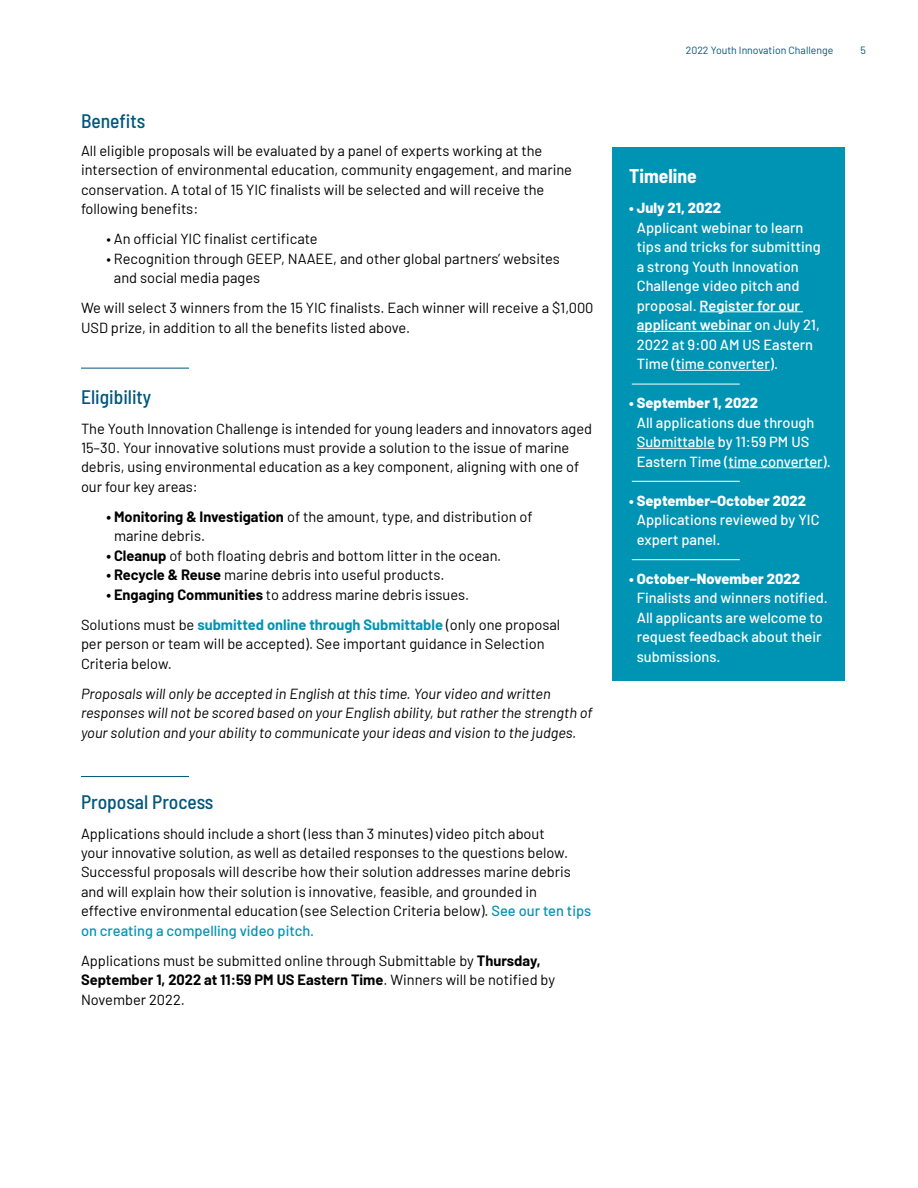
<style>
.page{position:relative;width:918px;height:1188px;background:#fff}
.page>*{position:absolute;margin:0;border:0;box-sizing:border-box;transform-origin:0 0}
.t1{font:500 semi-condensed 19.5px "Barlow";color:#00567c}
.t2{font:700 semi-condensed 19.5px "Barlow";color:#fff}
.t3{font:14.7px/19.5px "Barlow";color:#000}
.t4{font:500 14.7px/19.5px "Barlow";color:#fff}
.t5{font:italic 14.7px/19.5px "Barlow";color:#000}
.t6{font:800 14.7px "Barlow";color:#fff}
.t7{font:10.5px "Barlow";color:#00567c}
.s1{font-weight:700}
.s2{font-weight:700;color:#0094b4}
.s3{font-weight:500;color:#0094b4}
.s4{font-weight:600}
</style>
<div class="page">
<div style="left:612px;top:147px;width:233px;height:533px;background:#0094b4"></div>
<hr style="left:632px;top:559px;width:108px;height:1px;background:#fff">
<hr style="left:632px;top:481px;width:108px;height:1px;background:#fff">
<hr style="left:632px;top:384px;width:108px;height:1px;background:#fff">
<hr style="left:729px;top:467px;width:94px;height:1px;background:#fff">
<hr style="left:637px;top:448px;width:78px;height:1px;background:#fff">
<hr style="left:676px;top:370px;width:94px;height:1px;background:#fff">
<hr style="left:637px;top:331px;width:115px;height:1px;background:#fff">
<hr style="left:700px;top:311px;width:103px;height:1px;background:#fff">
<hr style="left:81px;top:776px;width:108px;height:1px;background:#00567c">
<hr style="left:81px;top:368px;width:108px;height:1px;background:#00567c">
<p class="t1" style="left:81px;top:106px;width:66px">Benefits</p>
<p class="t3" style="left:81px;top:140px;width:493px">All eligible proposals will be evaluated by a panel of experts working at the intersection of environmental education, community engagement, and marine</p>
<p class="t3" style="left:81px;top:179px;width:465px">conservation. A total of 15 YIC finalists will be selected and will receive the following benefits:</p>
<p class="t3" style="left:107px;top:228px;width:213px">• An official YIC finalist certificate</p>
<p class="t3" style="left:114px;top:248px;width:447px;text-indent:-7px">• Recognition through GEEP, NAAEE, and other global partners’ websites and social media pages</p>
<p class="t3" style="left:81px;top:297px;width:514px">We will select 3 winners from the 15 YIC finalists. Each winner will receive a $1,000<br>USD prize, in addition to all the benefits listed above.</p>
<p class="t1" style="left:81px;top:382px;width:72px">Eligibility</p>
<p class="t3" style="left:81px;top:417px;width:513px">The Youth Innovation Challenge is intended for young leaders and innovators aged 15–30. Your innovative solutions must provide a solution to the issue of marine debris, using environmental education as a key component, aligning with one of our four key areas:</p>
<p class="t3" style="left:114px;top:506px;width:420px;text-indent:-8px"><span class="s1">• Monitoring &amp; Investigation</span> of the amount, type, and distribution of marine debris.</p>
<p class="t3" style="left:107px;top:545px;width:396px"><span class="s1">• Cleanup</span> of both floating debris and bottom litter in the ocean.</p>
<p class="t3" style="left:107px;top:564px;width:340px"><span class="s1">• Recycle &amp; Reuse</span> marine debris into useful products.</p>
<p class="t3" style="left:107px;top:584px;width:364px"><span class="s1">• Engaging Communities</span> to address marine debris issues.</p>
<p class="t3" style="left:81px;top:614px;width:481px">Solutions must be <span class="s2">submitted online through Submittable</span> (only one proposal per person or team will be accepted). See important guidance in Selection<br>Criteria below.</p>
<p class="t5" style="left:81px;top:683px;width:513px">Proposals will only be accepted in English at this time. Your video and written responses will not be scored based on your English ability, but rather the strength of your solution and your ability to communicate your ideas and vision to the judges.</p>
<p class="t1" style="left:81px;top:787px;width:134px">Proposal Process</p>
<p class="t3" style="left:81px;top:822px;width:512px">Applications should include a short (less than 3 minutes) video pitch about<br>your innovative solution, as well as detailed responses to the questions below.<br>Successful proposals will describe how their solution addresses marine debris and will explain how their solution is innovative, feasible, and grounded in effective environmental education (see Selection Criteria below). <span class="s3">See our ten tips on creating a compelling video pitch.</span></p>
<p class="t3" style="left:81px;top:950px;width:476px">Applications must be submitted online through Submittable by <span class="s1">Thursday,<br>September 1, 2022 at 11:59 PM US Eastern Time</span>. Winners will be notified by</p>
<p class="t3" style="left:81px;top:989px;width:105px">November 2022.</p>
<p class="t7" style="left:686px;top:42px;width:149px">2022 Youth Innovation Challenge</p>
<p class="t7" style="left:860px;top:42px;width:7px">5</p>
<h3 class="t2" style="left:629px;top:162px;width:69px">Timeline</h3>
<p class="t6" style="left:629px;top:197px;width:93px">• July 21, 2022</p>
<p class="t4" style="left:637px;top:216px;width:185px">Applicant webinar to learn tips and tricks for submitting a strong Youth Innovation<br>Challenge video pitch and proposal. <span class="s4">Register for our applicant webinar</span> on July 21,<br>2022 at 9:00 AM US Eastern<br>Time (time converter).</p>
<p class="t6" style="left:629px;top:392px;width:131px">• September 1, 2022</p>
<p class="t4" style="left:637px;top:411px;width:196px">All applications due through<br>Submittable by 11:59 PM US<br>Eastern Time (time converter).</p>
<p class="t6" style="left:629px;top:489px;width:178px">• September–October 2022</p>
<p class="t4" style="left:637px;top:509px;width:184px">Applications reviewed by YIC expert panel.</p>
<p class="t6" style="left:629px;top:567px;width:172px">• October–November 2022</p>
<p class="t4" style="left:637px;top:587px;width:193px">Finalists and winners notified.</p>
<p class="t4" style="left:637px;top:606px;width:187px;text-align:justify">All applicants are welcome to request feedback about their submissions.</p>
</div>
